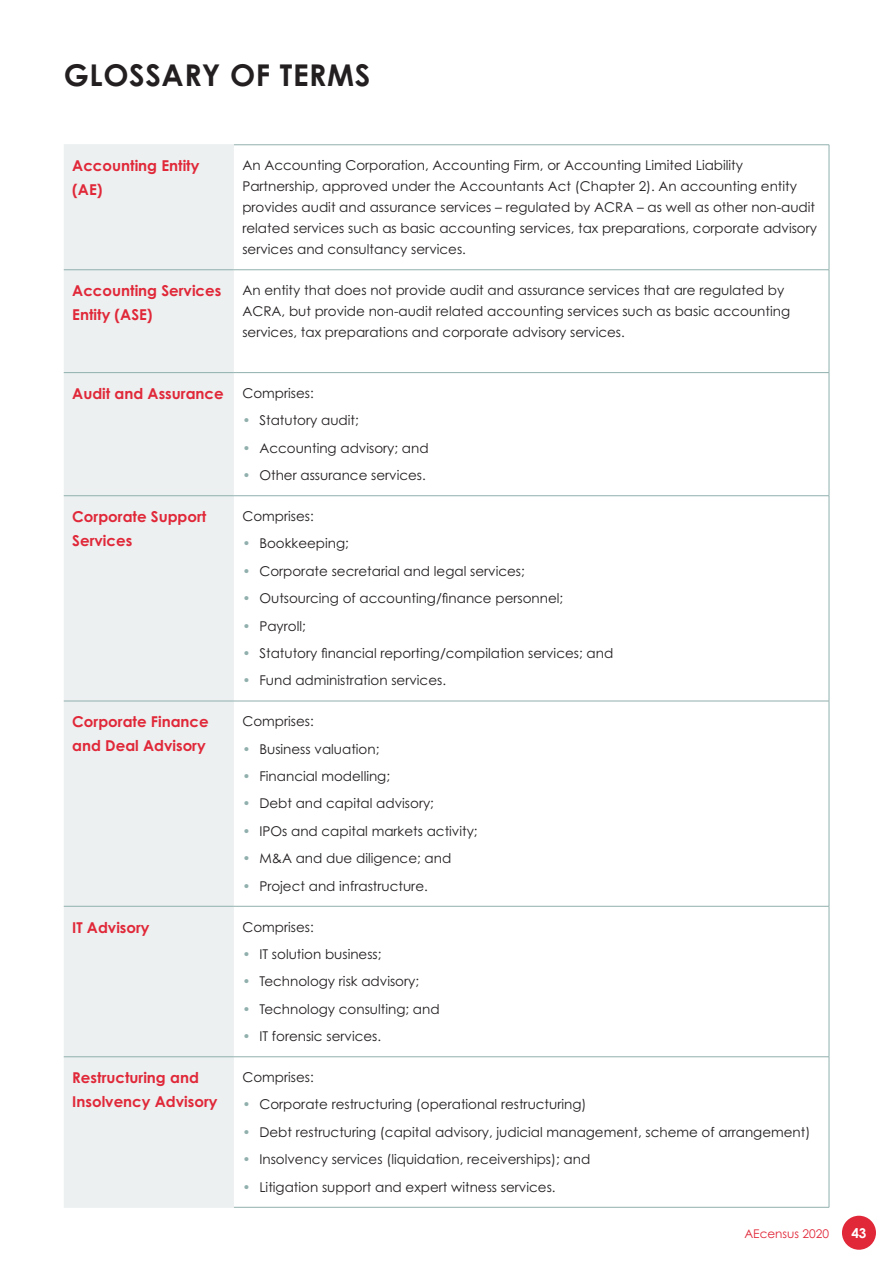
<style>
.page{position:relative;width:893px;height:1263px;background:#fff}
.page>*{position:absolute;margin:0;border:0;box-sizing:border-box;transform-origin:0 0}
.t1{font:700 30px "Century Gothic Std";letter-spacing:.02em;color:#231f20}
.t2{font:700 15px/24px "Century Gothic Std";color:#e02839}
.t3{font:13.5px/21px "Century Gothic Std";color:#231f20}
.t4{font:700 13.5px "Century Gothic Std";color:#fff}
.t5{font:12px "Century Gothic Std";color:#e02839}
.s1{font-weight:400;font-size:13.5px;color:#231f20}
.s2{color:#90b0ae}
</style>
<div class="page">
<div style="left:64px;top:145px;width:170px;height:1062px;background:#ecf0f0"></div>
<hr style="left:64px;top:269px;width:170px;height:1px;background:#90b0ae">
<hr style="left:234px;top:269px;width:595px;height:1px;background:#90b0ae">
<hr style="left:64px;top:372px;width:170px;height:1px;background:#90b0ae">
<hr style="left:234px;top:372px;width:595px;height:1px;background:#90b0ae">
<hr style="left:64px;top:495px;width:170px;height:1px;background:#90b0ae">
<hr style="left:234px;top:495px;width:595px;height:1px;background:#90b0ae">
<hr style="left:64px;top:701px;width:170px;height:1px;background:#90b0ae">
<hr style="left:234px;top:701px;width:595px;height:1px;background:#90b0ae">
<hr style="left:64px;top:906px;width:170px;height:1px;background:#90b0ae">
<hr style="left:234px;top:906px;width:595px;height:1px;background:#90b0ae">
<hr style="left:64px;top:1056px;width:170px;height:1px;background:#90b0ae">
<hr style="left:234px;top:1056px;width:595px;height:1px;background:#90b0ae">
<hr style="left:234px;top:1207px;width:595px;height:1px;background:#90b0ae">
<hr style="left:234px;top:144px;width:595px;height:1px;background:#90b0ae">
<hr style="left:829px;top:145px;width:1px;height:125px;background:#90b0ae">
<hr style="left:829px;top:270px;width:1px;height:102px;background:#90b0ae">
<hr style="left:829px;top:373px;width:1px;height:122px;background:#90b0ae">
<hr style="left:829px;top:496px;width:1px;height:205px;background:#90b0ae">
<hr style="left:829px;top:701px;width:1px;height:205px;background:#90b0ae">
<hr style="left:829px;top:906px;width:1px;height:150px;background:#90b0ae">
<hr style="left:829px;top:1057px;width:1px;height:150px;background:#90b0ae">
<hr style="left:64px;top:144px;width:170px;height:1px;background:#ecf0f0">
<hr style="left:64px;top:1207px;width:170px;height:1px;background:#ecf0f0">
<div style="left:842px;top:1216px;width:34px;height:34px;background:#e02839;border-radius:50%"></div>
<h1 class="t1" style="left:64px;top:56px;width:308px">GLOSSARY OF TERMS</h1>
<p class="t2" style="left:72px;top:153px;width:129px">Accounting Entity (AE)</p>
<p class="t3" style="left:242px;top:154px;width:576px">An Accounting Corporation, Accounting Firm, or Accounting Limited Liability Partnership, approved under the Accountants Act (Chapter 2). An accounting entity provides audit and assurance services – regulated by ACRA – as well as other non-audit related services such as basic accounting services, tax preparations, corporate advisory services and consultancy services.</p>
<p class="t2" style="left:72px;top:278px;width:151px">Accounting Services<br>Entity (ASE)</p>
<p class="t3" style="left:242px;top:279px;width:549px">An entity that does not provide audit and assurance services that are regulated by<br>ACRA, but provide non-audit related accounting services such as basic accounting services, tax preparations and corporate advisory services.</p>
<p class="t2" style="left:72px;top:381px;width:243px">Audit and Assurance <span class="s1">Comprises:</span></p>
<p class="t3" style="left:242px;top:410px;width:118px"><span class="s2">•</span> Statutory audit;</p>
<p class="t3" style="left:242px;top:437px;width:188px"><span class="s2">•</span> Accounting advisory; and</p>
<p class="t3" style="left:242px;top:464px;width:185px"><span class="s2">•</span> Other assurance services.</p>
<p class="t2" style="left:72px;top:504px;width:136px">Corporate Support<br>Services</p>
<p class="t3" style="left:242px;top:505px;width:73px">Comprises:</p>
<p class="t3" style="left:242px;top:533px;width:108px"><span class="s2">•</span> Bookkeeping;</p>
<p class="t3" style="left:242px;top:560px;width:284px"><span class="s2">•</span> Corporate secretarial and legal services;</p>
<p class="t3" style="left:242px;top:588px;width:322px"><span class="s2">•</span> Outsourcing of accounting/finance personnel;</p>
<p class="t3" style="left:242px;top:615px;width:65px"><span class="s2">•</span> Payroll;</p>
<p class="t3" style="left:242px;top:642px;width:372px"><span class="s2">•</span> Statutory financial reporting/compilation services; and</p>
<p class="t3" style="left:242px;top:670px;width:205px"><span class="s2">•</span> Fund administration services.</p>
<p class="t2" style="left:72px;top:710px;width:138px">Corporate Finance and Deal Advisory</p>
<p class="t3" style="left:242px;top:711px;width:73px">Comprises:</p>
<p class="t3" style="left:242px;top:738px;width:139px"><span class="s2">•</span> Business valuation;</p>
<p class="t3" style="left:242px;top:765px;width:149px"><span class="s2">•</span> Financial modelling;</p>
<p class="t3" style="left:242px;top:793px;width:193px"><span class="s2">•</span> Debt and capital advisory;</p>
<p class="t3" style="left:242px;top:820px;width:237px"><span class="s2">•</span> IPOs and capital markets activity;</p>
<p class="t3" style="left:242px;top:848px;width:210px"><span class="s2">•</span> M&amp;A and due diligence; and</p>
<p class="t3" style="left:242px;top:875px;width:187px"><span class="s2">•</span> Project and infrastructure.</p>
<p class="t2" style="left:72px;top:915px;width:79px">IT Advisory</p>
<p class="t3" style="left:242px;top:916px;width:73px">Comprises:</p>
<p class="t3" style="left:242px;top:943px;width:141px"><span class="s2">•</span> IT solution business;</p>
<p class="t3" style="left:242px;top:971px;width:178px"><span class="s2">•</span> Technology risk advisory;</p>
<p class="t3" style="left:242px;top:998px;width:199px"><span class="s2">•</span> Technology consulting; and</p>
<p class="t3" style="left:242px;top:1025px;width:140px"><span class="s2">•</span> IT forensic services.</p>
<p class="t2" style="left:72px;top:1065px;width:147px">Restructuring and<br>Insolvency Advisory</p>
<p class="t3" style="left:242px;top:1066px;width:73px">Comprises:</p>
<p class="t3" style="left:242px;top:1094px;width:346px"><span class="s2">•</span> Corporate restructuring (operational restructuring)</p>
<p class="t3" style="left:242px;top:1121px;width:569px"><span class="s2">•</span> Debt restructuring (capital advisory, judicial management, scheme of arrangement)</p>
<p class="t3" style="left:242px;top:1148px;width:349px"><span class="s2">•</span> Insolvency services (liquidation, receiverships); and</p>
<p class="t3" style="left:242px;top:1176px;width:315px"><span class="s2">•</span> Litigation support and expert witness services.</p>
<p class="t5" style="left:744px;top:1226px;width:86px">AEcensus 2020</p>
<p class="t4" style="left:851px;top:1225px;width:17px">43</p>
</div>
